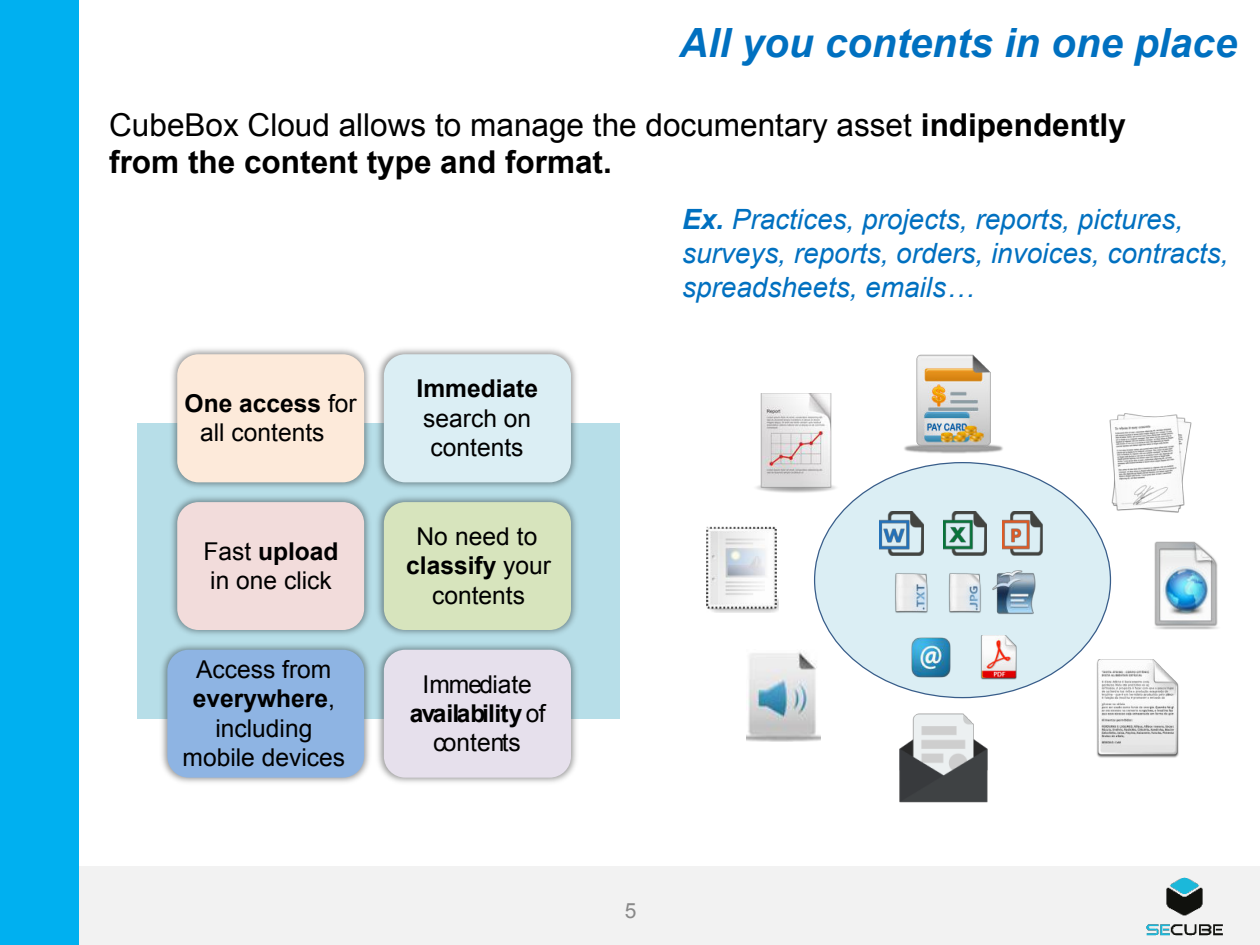
<style>
.page{position:relative;width:1260px;height:945px;background:#fff}
.page>*{position:absolute;margin:0;border:0;box-sizing:border-box;transform-origin:0 0}
.t1{font:italic 700 40.25px "Arial";color:#0070c0}
.t2{font:31.5px/37.8px "Arial";color:#000}
.t3{font:italic 28px/33.6px "Arial";color:#0070c0}
.t4{font:24.68px "Arial";color:#000}
.t5{font:24.5px/29.4px "Arial";color:#000;text-align:center}
.t6{font:700 24.5px "Arial";color:#000}
.t7{font:21px "Arial";color:#898989}
.s1{font-weight:700}
</style>
<div class="page">
<div style="left:79px;top:866px;width:1181px;height:79px;background:#f2f2f2"></div>
<img style="left:1146px;top:877px;width:77px;height:59px">
<div style="left:0;top:0;width:79px;height:945px;background:#00b0f0"></div>
<div style="left:138px;top:423px;width:482px;height:296px;background:#b7dee8"></div>
<img style="left:756px;top:394px;width:80px;height:99px">
<img style="left:1109px;top:413px;width:83px;height:100px">
<img style="left:1096px;top:660px;width:83px;height:98px">
<div style="left:814px;top:462px;width:297px;height:236px;background:#dbeef4;border:1px solid #385d8a;border-radius:50%"></div>
<img style="left:880px;top:512px;width:44px;height:43px">
<img style="left:943px;top:512px;width:44px;height:43px">
<img style="left:980px;top:636px;width:37px;height:43px">
<img style="left:1002px;top:512px;width:40px;height:43px">
<img style="left:895px;top:573px;width:33px;height:40px">
<img style="left:911px;top:637px;width:40px;height:41px">
<img style="left:948px;top:573px;width:33px;height:40px">
<img style="left:992px;top:571px;width:44px;height:43px">
<img style="left:904px;top:354px;width:99px;height:100px">
<img style="left:899px;top:713px;width:89px;height:90px">
<img style="left:707px;top:526px;width:72px;height:87px">
<img style="left:746px;top:652px;width:74px;height:89px">
<img style="left:1154px;top:541px;width:64px;height:89px">
<img style="left:171px;top:349px;width:406px;height:286px">
<div style="left:177px;top:354px;width:187px;height:128px;background:#fdeada;border-radius:21px"></div>
<div style="left:384px;top:354px;width:187px;height:128px;background:#dbeef4;border-radius:21px"></div>
<div style="left:384px;top:502px;width:187px;height:128px;background:#d7e4bd;border-radius:21px"></div>
<div style="left:177px;top:502px;width:187px;height:128px;background:#f2dcdb;border-radius:21px"></div>
<img style="left:161px;top:645px;width:416px;height:138px">
<div style="left:167px;top:650px;width:197px;height:128px;background:#8eb4e3;border-radius:21px"></div>
<div style="left:384px;top:650px;width:187px;height:128px;background:#e6e0ec;border-radius:21px"></div>
<h1 class="t1" style="left:679px;top:21px;width:560px">All you contents in one place</h1>
<p class="t2" style="left:109px;top:106px;width:1018px">CubeBox Cloud allows to manage the documentary asset <span class="s1">indipendently from the content type and format.</span></p>
<p class="t5" style="left:200px;top:389px;width:158px;text-align:left;text-indent:-16px"><span class="s1">One access</span> for all contents</p>
<p class="t5" style="left:203px;top:536px;width:137px;text-align:left">Fast <span class="s1">upload </span>in one click</p>
<p class="t5" style="left:193px;top:655px;width:144px">Access from <span class="s1">everywhere</span>, including</p>
<p class="t4" style="left:183px;top:744px;width:164px">mobile devices</p>
<p class="t6" style="left:417px;top:375px;width:123px">Immediate</p>
<p class="t5" style="left:423px;top:403px;width:109px">search on</p>
<p class="t4" style="left:431px;top:434px;width:95px">contents</p>
<p class="t5" style="left:406px;top:522px;width:146px">No need to <span class="s1">classify</span> your contents</p>
<p class="t5" style="left:410px;top:669px;width:137px">Immediate <span class="s1">availability</span> of contents</p>
<p class="t3" style="left:682px;top:203px;width:548px"><span class="s1">Ex.</span> Practices, projects, reports, pictures, surveys, reports, orders, invoices, contracts, spreadsheets, emails…</p>
<p class="t7" style="left:625px;top:899px;width:13px">5</p>
</div>
